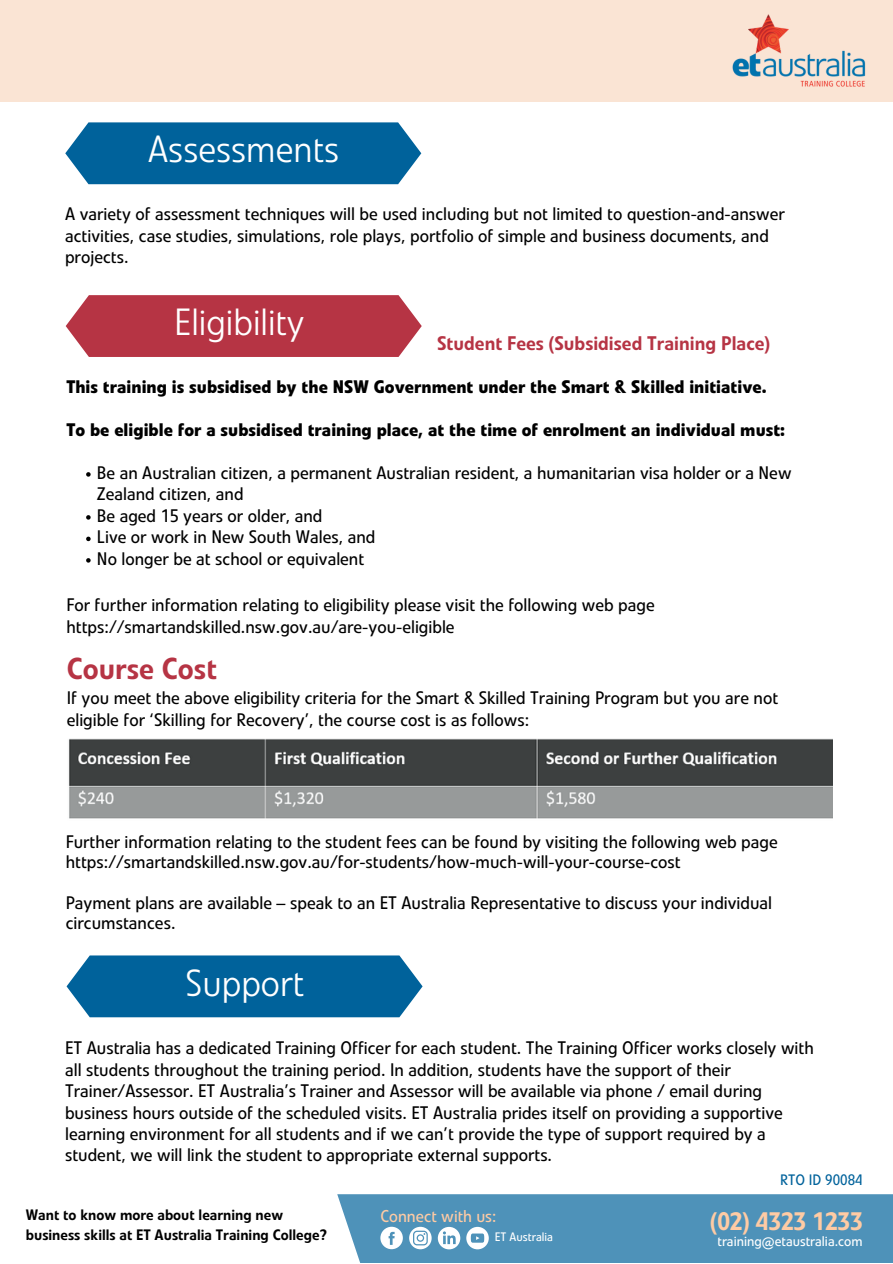
<style>
.page{position:relative;width:893px;height:1264px;background:#fff}
.page>*{position:absolute;margin:0;border:0;box-sizing:border-box;transform-origin:0 0}
.t1{font:300 37.5px "Linotype Veto";color:#fff}
.t2{font:500 30px "Linotype Veto";color:#b63444}
.t3{font:500 25.05px "Linotype Veto";color:#ffcba4}
.t4{font:500 19.5px "Linotype Veto";color:#b63444}
.t5{font:18px/21.3px "Linotype Veto";color:#000}
.t6{font:700 18px "Linotype Veto";color:#000}
.t7{font:16.95px "Linotype Veto";color:#ffcba4}
.t8{font:500 15px/20.2px "Linotype Veto";color:#000}
.t9{font:15px "Linotype Veto";color:#00629b}
.t10{font:13.95px "Linotype Veto";color:#fff}
.t11{font:12.15px "Linotype Veto";color:#fff}
</style>
<div class="page">
<svg style="left:337px;top:1194px;width:555px;height:68px;background:#5898bd"></svg>
<svg style="left:65px;top:122px;width:356px;height:62px;background:#126da2"></svg>
<div style="left:0;top:0;width:892px;height:101px;background:#fae4d4"></div>
<img style="left:732px;top:14px;width:134px;height:73px">
<img style="left:69px;top:738px;width:763px;height:81px">
<svg style="left:67px;top:955px;width:355px;height:62px;background:#116ca1"></svg>
<svg style="left:66px;top:295px;width:355px;height:62px;background:#ba4150"></svg>
<svg style="left:86px;top:472px;width:5px;height:4px"></svg>
<svg style="left:86px;top:515px;width:5px;height:4px"></svg>
<svg style="left:86px;top:536px;width:5px;height:5px"></svg>
<svg style="left:86px;top:558px;width:5px;height:4px"></svg>
<h1 class="t1" style="left:148px;top:134px;width:192px">Assessments</h1>
<p class="t5" style="left:65px;top:205px;width:721px">A variety of assessment techniques will be used including but not limited to question-and-answer activities, case studies, simulations, role plays, portfolio of simple and business documents, and projects.</p>
<h1 class="t1" style="left:174px;top:307px;width:132px">Eligibility</h1>
<p class="t4" style="left:437px;top:335px;width:334px">Student Fees (Subsidised Training Place)</p>
<p class="t6" style="left:66px;top:379px;width:701px">This training is subsidised by the NSW Government under the Smart &amp; Skilled initiative.</p>
<p class="t6" style="left:66px;top:422px;width:720px">To be eligible for a subsidised training place, at the time of enrolment an individual must:</p>
<p class="t5" style="left:97px;top:463px;width:696px">Be an Australian citizen, a permanent Australian resident, a humanitarian visa holder or a New Zealand citizen, and<br>Be aged 15 years or older, and<br>Live or work in New South Wales, and<br>No longer be at school or equivalent</p>
<p class="t5" style="left:66px;top:596px;width:589px">For further information relating to eligibility please visit the following web page https://smartandskilled.nsw.gov.au/are-you-eligible</p>
<h2 class="t2" style="left:67px;top:656px;width:152px">Course Cost</h2>
<p class="t5" style="left:67px;top:689px;width:713px">If you meet the above eligibility criteria for the Smart &amp; Skilled Training Program but you are not eligible for ‘Skilling for Recovery’, the course cost is as follows:</p>
<p class="t5" style="left:66px;top:833px;width:713px;line-height:20.2px">Further information relating to the student fees can be found by visiting the following web page https://smartandskilled.nsw.gov.au/for-students/how-much-will-your-course-cost</p>
<p class="t5" style="left:66px;top:894px;width:708px;line-height:20.2px">Payment plans are available – speak to an ET Australia Representative to discuss your individual circumstances.</p>
<h1 class="t1" style="left:186px;top:967px;width:120px">Support</h1>
<p class="t5" style="left:65px;top:1039px;width:750px">ET Australia has a dedicated Training Officer for each student. The Training Officer works closely with all students throughout the training period. In addition, students have the support of their Trainer/Assessor. ET Australia’s Trainer and Assessor will be available via phone / email during business hours outside of the scheduled visits. ET Australia prides itself on providing a supportive learning environment for all students and if we can’t provide the type of support required by a student, we will link the student to appropriate external supports.</p>
<p class="t8" style="left:26px;top:1205px;width:302px">Want to know more about learning new business skills at ET Australia Training College?</p>
<p class="t7" style="left:380px;top:1208px;width:117px">Connect with us:</p>
<p class="t11" style="left:495px;top:1231px;width:60px">ET Australia</p>
<p class="t9" style="left:780px;top:1173px;width:84px">RTO ID 90084</p>
<h3 class="t3" style="left:710px;top:1211px;width:154px">(02) 4323 1233</h3>
<p class="t10" style="left:717px;top:1235px;width:147px">training@etaustralia.com</p>
</div>
